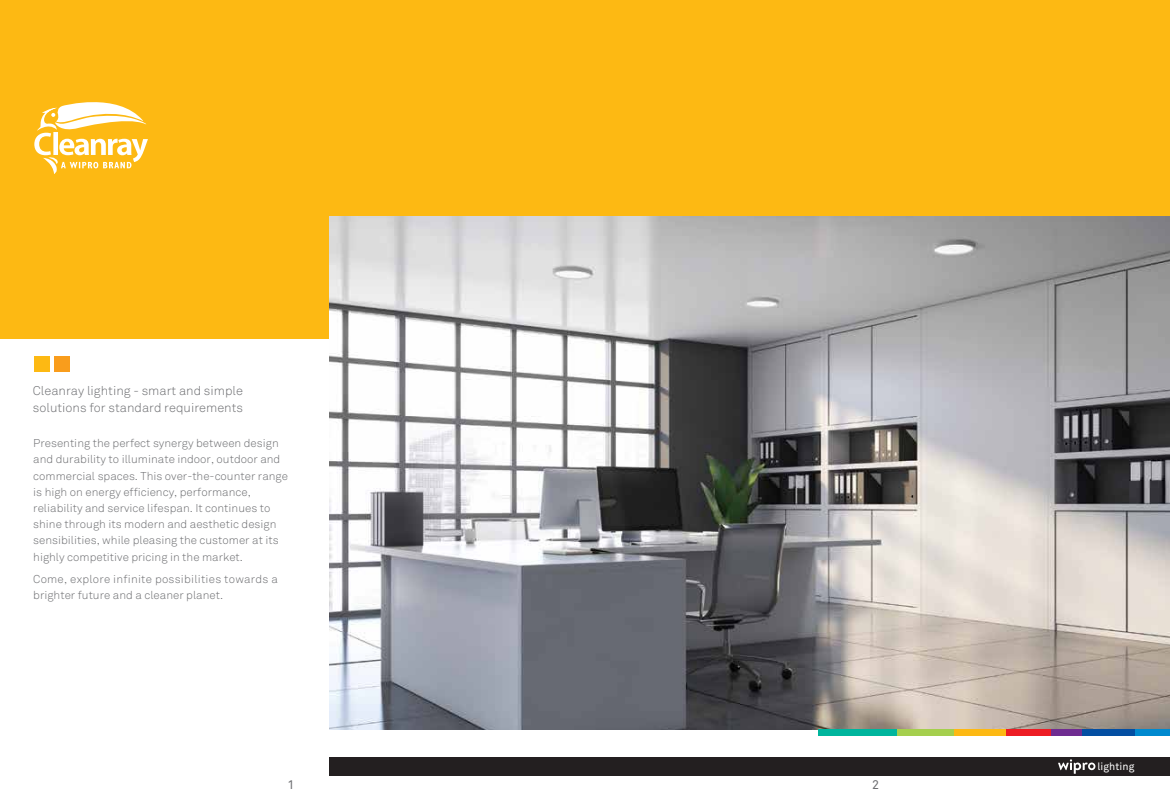
<style>
.page{position:relative;width:1170px;height:812px;background:#fff}
.page>*{position:absolute;margin:0;border:0;box-sizing:border-box;transform-origin:0 0}
.t1{font:300 12.5px/17px "Akkurat";color:#6d6e71}
.t2{font:12.5px "Akkurat";color:#6d6e71}
.t3{font:300 11.25px/16.2px "Akkurat";color:#6d6e71}
.t4{font:300 11.25px/16.2px "Akkurat";letter-spacing:.02em;color:#6d6e71}
.t5{font:10.5px "Akkurat";letter-spacing:.01em;color:#fff}
</style>
<div class="page">
<div style="left:0;top:0;width:1169px;height:339px;background:#fdb913"></div>
<div style="left:34px;top:357px;width:15px;height:15px;background:#fdb913"></div>
<div style="left:55px;top:357px;width:15px;height:15px;background:#f99d1c"></div>
<img style="left:329px;top:216px;width:840px;height:513px">
<div style="left:1115px;top:729px;width:54px;height:7px;background:#0089cf"></div>
<div style="left:1053px;top:729px;width:80px;height:7px;background:#034ea2"></div>
<div style="left:998px;top:729px;width:83px;height:7px;background:#6f2c91"></div>
<div style="left:972px;top:729px;width:78px;height:7px;background:#ed1d24"></div>
<div style="left:927px;top:729px;width:78px;height:7px;background:#fdb913"></div>
<div style="left:875px;top:729px;width:78px;height:7px;background:#a5cf4d"></div>
<div style="left:818px;top:729px;width:78px;height:7px;background:#00b59d"></div>
<div style="left:329px;top:758px;width:840px;height:18px;background:#231f20"></div>
<svg style="left:1058px;top:759px;width:37px;height:15px"></svg>
<svg style="left:34px;top:102px;width:114px;height:72px"></svg>
<p class="t1" style="left:33px;top:382px;width:212px">Cleanray lighting - smart and simple solutions for standard requirements</p>
<p class="t3" style="left:33px;top:435px;width:256px">Presenting the perfect synergy between design and durability to illuminate indoor, outdoor and commercial spaces. This over-the-counter range is high on energy efficiency, performance, reliability and service lifespan. It continues to shine through its modern and aesthetic design sensibilities, while pleasing the customer at its highly competitive pricing in the market.</p>
<p class="t4" style="left:33px;top:571px;width:246px">Come, explore infinite possibilities towards a brighter future and a cleaner planet.</p>
<p class="t2" style="left:287px;top:778px;width:9px">1</p>
<p class="t2" style="left:872px;top:778px;width:9px">2</p>
<p class="t5" style="left:1097px;top:760px;width:38px">lighting</p>
</div>
